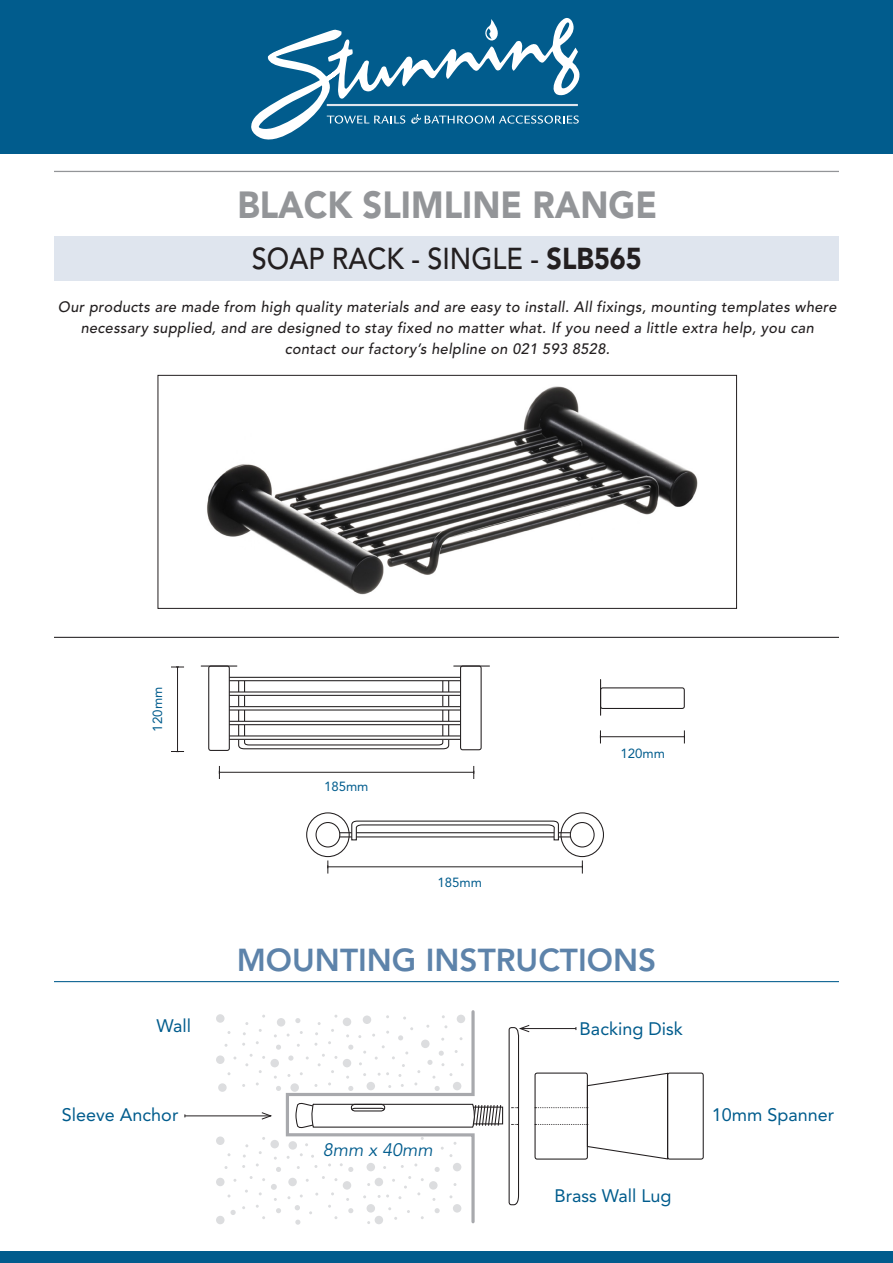
<style>
.page{position:relative;width:893px;height:1263px;background:#fff}
.page>*{position:absolute;margin:0;border:0;box-sizing:border-box;transform-origin:0 0}
.t1{font:900 37.5px "Avenir";color:#939598;scale:.92 1}
.t2{font:800 31.5px "Avenir";color:#5d83aa}
.t3{font:500 30px "Avenir";color:#231f20;scale:.9 1}
.Paragraph_Style_1{font:18px "Avenir";color:#015c8d}
.Paragraph_Style_1-2{font:italic 18px "Avenir";color:#015c8d}
.t4{font:italic 500 15px/21px "Avenir";letter-spacing:.025em;color:#231f20;text-align:center}
.Paragraph_Style_1-3{font:13.2px "Avenir";color:#015c8d}
.s1{font-weight:900}
</style>
<div class="page">
<div style="left:54px;top:236px;width:785px;height:45px;background:#dfe5ee"></div>
<div style="left:0;top:0;width:893px;height:154px;background:#015c8d"></div>
<div style="left:0;top:1251px;width:893px;height:12px;background:#015c8d"></div>
<hr style="left:54px;top:171px;width:785px;height:1px;background:#939598">
<svg style="left:251px;top:18px;width:329px;height:122px"></svg>
<img style="left:207px;top:386px;width:491px;height:209px">
<div style="left:158px;top:375px;width:579px;height:234px;border:1px solid #231f20"></div>
<hr style="left:54px;top:637px;width:785px;height:1px;background:#231f20">
<svg style="left:238px;top:676px;width:212px;height:74px"></svg>
<div style="left:225px;top:677px;width:238px;height:4px;border:1px solid #231f20"></div>
<div style="left:225px;top:706px;width:238px;height:4px;border:1px solid #231f20"></div>
<hr style="left:226px;top:692px;width:237px;height:3px;background:#fff">
<div style="left:225px;top:691px;width:238px;height:5px;border:1px solid #231f20"></div>
<div style="left:225px;top:721px;width:238px;height:4px;border:1px solid #231f20"></div>
<hr style="left:226px;top:736px;width:237px;height:3px;background:#fff">
<div style="left:225px;top:735px;width:238px;height:5px;border:1px solid #231f20"></div>
<div style="left:209px;top:666px;width:20px;height:84px;background:#fff;border-radius:2px"></div>
<div style="left:208px;top:665px;width:22px;height:86px;border:1px solid #231f20;border-radius:2px"></div>
<div style="left:461px;top:666px;width:20px;height:84px;background:#fff;border-radius:2px"></div>
<div style="left:460px;top:665px;width:22px;height:85px;border:1px solid #231f20;border-radius:2px"></div>
<hr style="left:177px;top:667px;width:1px;height:84px;background:#231f20">
<hr style="left:201px;top:665px;width:36px;height:1px;background:#231f20">
<hr style="left:454px;top:665px;width:35px;height:1px;background:#231f20">
<svg style="left:171px;top:666px;width:13px;height:1px"></svg>
<svg style="left:171px;top:751px;width:13px;height:1px"></svg>
<hr style="left:219px;top:772px;width:255px;height:1px;background:#231f20">
<svg style="left:219px;top:766px;width:1px;height:13px"></svg>
<svg style="left:473px;top:766px;width:1px;height:13px"></svg>
<div style="left:600px;top:687px;width:85px;height:22px;border:1px solid #231f20;border-radius:2px"></div>
<hr style="left:600px;top:736px;width:84px;height:1px;background:#231f20">
<hr style="left:600px;top:679px;width:1px;height:36px;background:#231f20">
<svg style="left:600px;top:730px;width:1px;height:13px"></svg>
<svg style="left:684px;top:730px;width:1px;height:13px"></svg>
<div style="left:339px;top:832px;width:235px;height:5px;border:1px solid #231f20"></div>
<svg style="left:351px;top:820px;width:208px;height:21px"></svg>
<hr style="left:328px;top:866px;width:254px;height:1px;background:#231f20">
<svg style="left:327px;top:860px;width:1px;height:13px"></svg>
<svg style="left:582px;top:860px;width:1px;height:13px"></svg>
<div style="left:560px;top:812px;width:44px;height:45px;border:1px solid #231f20;border-radius:50%"></div>
<div style="left:570px;top:822px;width:24px;height:25px;background:#fff;border-radius:50%"></div>
<div style="left:570px;top:822px;width:25px;height:25px;border:1px solid #231f20;border-radius:50%"></div>
<div style="left:306px;top:812px;width:44px;height:45px;border:1px solid #231f20;border-radius:50%"></div>
<div style="left:315px;top:822px;width:25px;height:25px;border:1px solid #231f20;border-radius:50%"></div>
<hr style="left:54px;top:981px;width:785px;height:1px;background:#015c8d">
<hr style="left:185px;top:1115px;width:86px;height:1px;background:#231f20">
<div style="left:667px;top:1072px;width:37px;height:87px;border:1px solid #231f20;border-radius:2px"></div>
<div style="left:216px;top:1055px;width:9px;height:9px;background:#dcdddf;border-radius:50%"></div>
<div style="left:216px;top:1014px;width:9px;height:9px;background:#dcdddf;border-radius:50%"></div>
<div style="left:218px;top:1083px;width:9px;height:9px;background:#dcdddf;border-radius:50%"></div>
<div style="left:216px;top:1178px;width:9px;height:8px;background:#dcdddf;border-radius:50%"></div>
<div style="left:216px;top:1216px;width:9px;height:8px;background:#dcdddf;border-radius:50%"></div>
<div style="left:216px;top:1136px;width:9px;height:9px;background:#dcdddf;border-radius:50%"></div>
<svg style="left:230px;top:1210px;width:6px;height:5px"></svg>
<svg style="left:242px;top:1010px;width:427px;height:215px"></svg>
<p class="t1" style="left:237px;top:182px;width:458px">BLACK SLIMLINE RANGE</p>
<p class="t3" style="left:252px;top:241px;width:435px">SOAP RACK - SINGLE - <span class="s1">SLB565</span></p>
<p class="t4" style="left:58px;top:297px;width:780px">Our products are made from high quality materials and are easy to install. All fixings, mounting templates where necessary supplied, and are designed to stay fixed no matter what. If you need a little extra help, you can contact our factory’s helpline on 021 593 8528.</p>
<p class="Paragraph_Style_1-3" style="left:150px;top:731px;width:46px;rotate:-90deg">120mm</p>
<p class="Paragraph_Style_1" style="left:156px;top:1015px;width:36px">Wall</p>
<p class="Paragraph_Style_1" style="left:62px;top:1104px;width:118px">Sleeve Anchor</p>
<p class="Paragraph_Style_1-3" style="left:324px;top:778px;width:46px">185mm</p>
<p class="Paragraph_Style_1-3" style="left:620px;top:746px;width:46px">120mm</p>
<p class="Paragraph_Style_1-3" style="left:438px;top:874px;width:46px">185mm</p>
<p class="t2" style="left:237px;top:941px;width:421px">MOUNTING INSTRUCTIONS</p>
<p class="Paragraph_Style_1-2" style="left:323px;top:1139px;width:112px">8mm x 40mm</p>
<p class="Paragraph_Style_1" style="left:580px;top:1018px;width:105px">Backing Disk</p>
<p class="Paragraph_Style_1" style="left:555px;top:1186px;width:119px">Brass Wall Lug</p>
<p class="Paragraph_Style_1" style="left:712px;top:1104px;width:124px">10mm Spanner</p>
</div>
